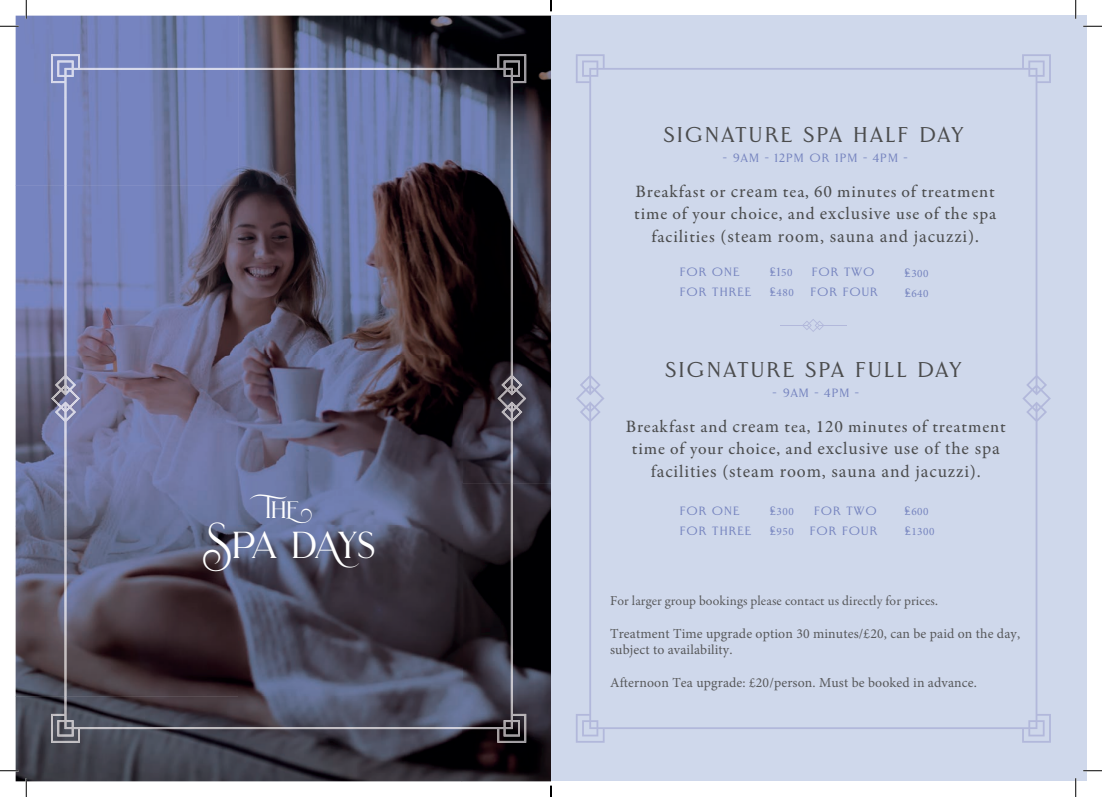
<style>
.page{position:relative;width:1102px;height:797px;background:#fff}
.page>*{position:absolute;margin:0;border:0;box-sizing:border-box;transform-origin:0 0}
.t1{font:37.5px "Brilon";letter-spacing:-.08em;color:#fff}
.t2{font:23.75px "Brilon";color:#fff}
.t3{font:20px "Worthington Arcade";letter-spacing:.075em;color:#4b4c4d}
.t4{font:500 17.5px/22.5px "Garamond Premr Pro";letter-spacing:.05em;color:#4b4c4d}
.t5{font:17.5px "Minion Pro";letter-spacing:.05em;color:#4b4c4d}
.t6{font:13.75px/16.5px "Minion Pro";letter-spacing:.01em;color:#57585a}
.t7{font:13.75px "Garamond Premr Pro";letter-spacing:.01em;color:#57585a}
.t8{font:11.25px "Worthington Arcade";letter-spacing:.05em;color:#7684bf}
.t9{font:11.25px "Minion Pro";letter-spacing:.05em;color:#7684bf}
.s1{font-family:"Minion Pro";font-weight:400}
.s2{font-family:"Garamond Premr Pro";font-weight:500}
.s3{font-family:"Minion Pro"}
.s4{font-family:"Worthington Arcade"}
</style>
<div class="page">
<div style="left:551px;top:16px;width:535px;height:765px;background:#cfd8eb"></div>
<svg style="left:576px;top:54px;width:474px;height:688px"></svg>
<svg style="left:780px;top:319px;width:66px;height:13px"></svg>
<img style="left:16px;top:16px;width:535px;height:765px">
<img style="left:51px;top:54px;width:475px;height:43px">
<img style="left:51px;top:97px;width:43px;height:645px">
<img style="left:483px;top:97px;width:43px;height:645px">
<img style="left:94px;top:727px;width:389px;height:2px">
<svg style="left:0;top:25px;width:19px;height:2px"></svg>
<svg style="left:1083px;top:25px;width:18px;height:2px"></svg>
<svg style="left:0;top:770px;width:19px;height:1px"></svg>
<svg style="left:1083px;top:770px;width:18px;height:1px"></svg>
<svg style="left:25px;top:0;width:2px;height:19px"></svg>
<svg style="left:25px;top:778px;width:2px;height:19px"></svg>
<svg style="left:1074px;top:0;width:2px;height:19px"></svg>
<svg style="left:1075px;top:778px;width:1px;height:19px"></svg>
<svg style="left:550px;top:785px;width:1px;height:12px"></svg>
<h2 class="t2" style="left:265px;top:496px;width:48px">TH E</h2>
<h1 class="t1" style="left:202px;top:523px;width:175px">SPA DAYS</h1>
<p class="t3" style="left:663px;top:121px;width:302px">SIGNATURE SPA HALF DAY</p>
<p class="t8" style="left:722px;top:150px;width:186px">- 9AM - 12PM OR 1PM - 4PM -</p>
<p class="t4" style="left:634px;top:180px;width:363px">Breakfast or <span class="s1">cream</span> tea, <span class="s1">6</span>0 minutes of treatment time of your choice, and <span class="s1">exclusive</span> use of the spa</p>
<p class="t5" style="left:651px;top:224px;width:329px"><span class="s2">facilities</span> (steam room, sauna and jacuzzi)<span class="s2">.</span></p>
<p class="t8" style="left:679px;top:265px;width:62px">FOR ONE</p>
<p class="t8" style="left:769px;top:265px;width:24px">£1<span class="s3">50</span></p>
<p class="t8" style="left:811px;top:265px;width:65px">FOR TWO</p>
<p class="t9" style="left:904px;top:266px;width:26px"><span class="s4">£</span>300</p>
<p class="t8" style="left:679px;top:285px;width:73px">FOR THREE</p>
<p class="t9" style="left:769px;top:285px;width:26px"><span class="s4">£</span>480</p>
<p class="t8" style="left:810px;top:285px;width:69px">FOR FOUR</p>
<p class="t9" style="left:904px;top:286px;width:26px"><span class="s4">£</span>640</p>
<p class="t3" style="left:665px;top:356px;width:298px">SIGNATURE SPA FULL DAY</p>
<p class="t8" style="left:772px;top:385px;width:88px">- 9AM - 4PM -</p>
<p class="t4" style="left:625px;top:415px;width:381px;text-align:center">Breakfast and <span class="s1">cream</span> tea, 1<span class="s1">2</span>0 minutes of treatment time of your choice, and <span class="s1">exclusive use of the spa</span></p>
<p class="t5" style="left:650px;top:459px;width:331px">facilities (steam room, sauna and jacuzzi).</p>
<p class="t8" style="left:679px;top:503px;width:62px">FOR ONE</p>
<p class="t9" style="left:769px;top:503px;width:26px"><span class="s4">£</span>300</p>
<p class="t8" style="left:813px;top:503px;width:65px">FOR TWO</p>
<p class="t9" style="left:904px;top:504px;width:26px"><span class="s4">£</span>600</p>
<p class="t8" style="left:679px;top:523px;width:73px">FOR THREE</p>
<p class="t9" style="left:769px;top:523px;width:26px"><span class="s4">£</span>950</p>
<p class="t8" style="left:809px;top:523px;width:69px">FOR FOUR</p>
<p class="t9" style="left:904px;top:524px;width:31px"><span class="s4">£</span>1300</p>
<p class="t7" style="left:610px;top:592px;width:329px">For larger group bookings please contact us directly for prices.</p>
<p class="t6" style="left:610px;top:625px;width:411px">Treatment Time upgrade option 30 minutes/£20, can be paid on the day, subject to availability.</p>
<p class="t6" style="left:610px;top:674px;width:368px">Afternoon Tea upgrade: £20/person. Must be booked in advance.</p>
</div>
